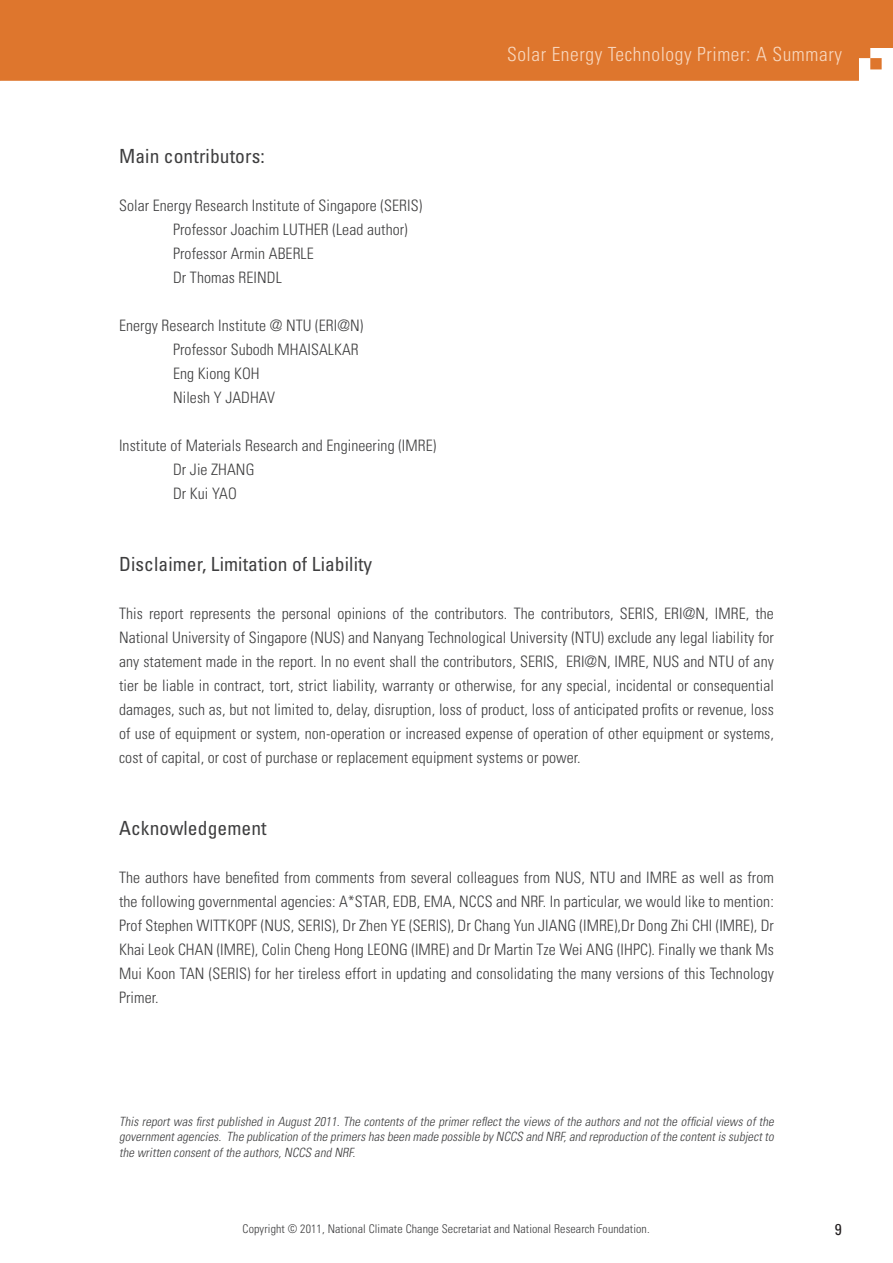
<style>
.page{position:relative;width:893px;height:1263px;background:#fff}
.page>*{position:absolute;margin:0;border:0;box-sizing:border-box;transform-origin:0 0}
.t1{font:condensed 19.5px "Univers LT Std";letter-spacing:.005em;color:#3e3e3f}
.t2{font:300 condensed 19.5px "Univers LT Std";letter-spacing:.03em;color:#f8d7be}
.t3{font:300 condensed 15.75px/24px "Univers LT Std";letter-spacing:.005em;color:#3e3e3f;text-align:justify}
.t4{font:condensed 15.75px "Univers LT Std";color:#231f20}
.t5{font:italic 300 condensed 12.75px/15.3px "Univers LT Std";letter-spacing:-.205em;color:#3e3e3f;text-align:justify}
.t6{font:300 condensed 12px "Univers LT Std";letter-spacing:.01em;color:#3e3e3f}
</style>
<div class="page">
<div style="left:0;top:0;width:893px;height:81px;background:#de762d"></div>
<p class="t1" style="left:119px;top:144px;width:147px">Main contributors:</p>
<p class="t3" style="left:119px;top:193px;width:305px">Solar Energy Research Institute of Singapore (SERIS)</p>
<p class="t3" style="left:173px;top:217px;width:236px">Professor Joachim LUTHER (Lead author)</p>
<p class="t3" style="left:173px;top:241px;width:142px">Professor Armin ABERLE</p>
<p class="t3" style="left:119px;top:265px;width:32px">D</p>
<p class="t3" style="left:182px;top:265px;width:101px">r Thomas REINDL</p>
<p class="t3" style="left:119px;top:313px;width:246px">Energy Research Institute @ NTU (ERI@N)</p>
<p class="t3" style="left:173px;top:337px;width:170px">Professor Subodh MHAISALKAR</p>
<p class="t3" style="left:173px;top:361px;width:88px">Eng Kiong KOH</p>
<p class="t3" style="left:119px;top:385px;width:33px">N</p>
<p class="t3" style="left:183px;top:385px;width:94px">ilesh Y JAD HAV</p>
<p class="t3" style="left:119px;top:433px;width:319px">Institute of Materials Research and Engineering (IMRE)</p>
<p class="t3" style="left:119px;top:457px;width:32px">D</p>
<p class="t3" style="left:182px;top:457px;width:55px">r Jie ZHANG</p>
<p class="t3" style="left:119px;top:481px;width:32px">D</p>
<p class="t3" style="left:182px;top:481px;width:47px">r Kui YAO</p>
<p class="t2" style="left:507px;top:42px;width:336px">Solar Energy Technology Primer: A Summary</p>
<p class="t1" style="left:119px;top:552px;width:255px">Disclaimer, Limitation of Liability</p>
<p class="t3" style="left:119px;top:601px;width:656px">This report represents the personal opinions of the contributors. The contributors, SERIS, ERI@N, IMRE, the National University of Singapore (NUS) and Nanyang Technological University (NTU) exclude any legal liability for any statement made in the report. In no event shall the contributors, SERIS, ERI@N, IMRE, NUS and NTU of any tier be liable in contract, tort, strict liability, warranty or otherwise, for any special, incidental or consequential damages, such as, but not limited to, delay, disruption, loss of product, loss of anticipated profits or revenue, loss of use of equipment or system, non-operation or increased expense of operation of other equipment or systems, cost of capital, or cost of purchase or replacement equipment systems or power.</p>
<p class="t1" style="left:119px;top:816px;width:149px">Acknowledgement</p>
<p class="t3" style="left:119px;top:865px;width:656px">The authors have benefited from comments from several colleagues from NUS, NTU and IMRE as well as from the following governmental agencies: A*STAR, EDB, EMA, NCCS and NRF. In particular, we would like to mention:<br>Prof Stephen WITTKOPF (NUS, SERIS), Dr Zhen YE (SERIS), Dr Chang Yun JIANG</p>
<p class="t3" style="left:579px;top:913px;width:196px">(IMRE),Dr Dong Zhi CHI (IMRE), Dr</p>
<p class="t3" style="left:119px;top:937px;width:656px;text-indent:498px">(IHPC). Finally we thank Ms Mui Koon TAN (SERIS) for her tireless effort in updating and consolidating the many versions of this Technology Primer.</p>
<p class="t3" style="left:119px;top:937px;width:272px">Khai Leok CHAN (IMRE), Colin Cheng Hong LEONG</p>
<p class="t3" style="left:411px;top:937px;width:185px">(IMRE) and Dr Martin Tze Wei ANG</p>
<p class="t5" style="left:119px;top:1114px;width:659px">This reportwas firstpublished in August2011.The contents ofthe primerreflectthe views ofthe authors and notthe officialviews ofthe governmentagencies. The publication ofthe primers has been made possible by NCCS and NRF,and reproduction ofthe contentis subjectto the written consentofthe authors,NCCS and NRF.</p>
<p class="t6" style="left:243px;top:1221px;width:409px">Copyright © 2011, National Climate Change Secretariat and National Research Foundation.</p>
<p class="t4" style="left:835px;top:1219px;width:8px">9</p>
</div>
